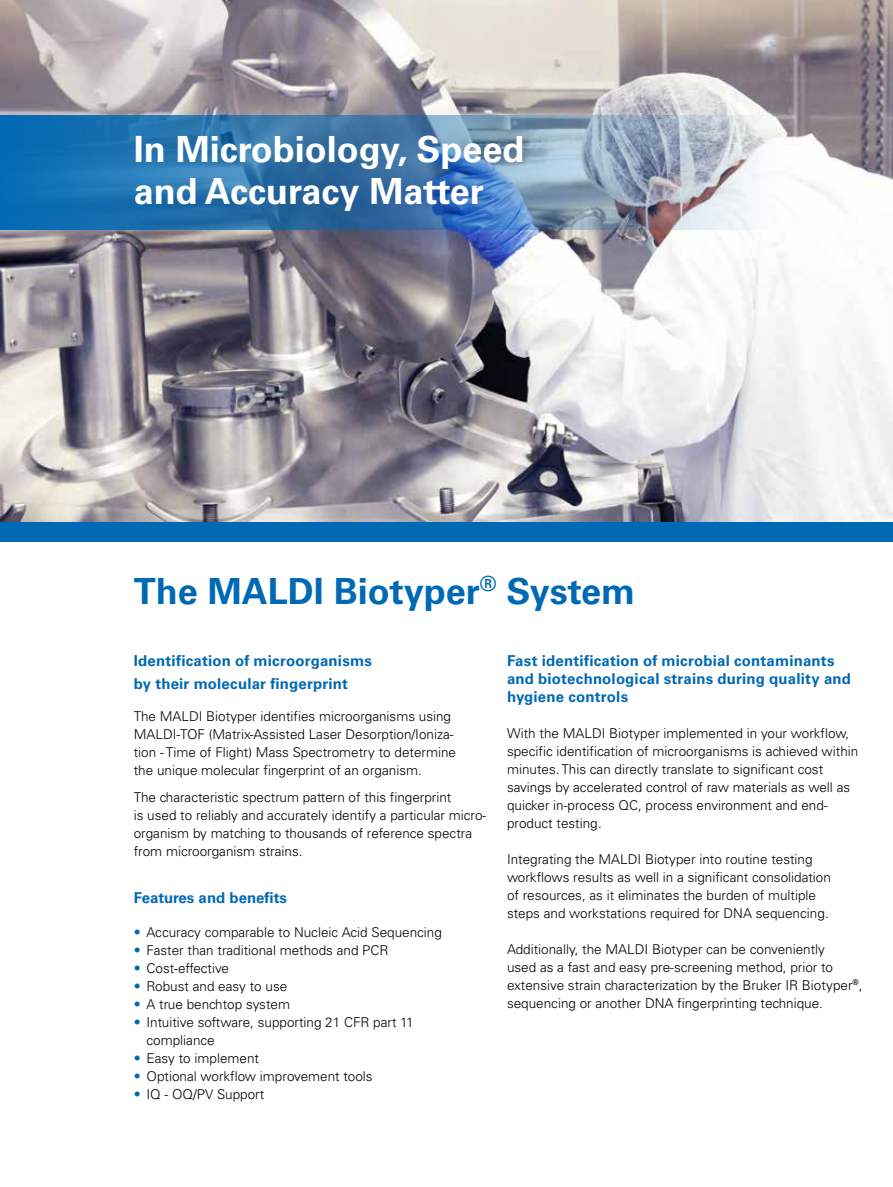
<style>
.page{position:relative;width:893px;height:1187px;background:#fff}
.page>*{position:absolute;margin:0;border:0;box-sizing:border-box;transform-origin:0 0}
.t1{font:700 36px/42.5px "Univers LT Std";color:#fff}
.t2{font:700 36px "Univers LT Std";color:#0069b4}
.t3{font:700 15px/18px "Univers LT Std";letter-spacing:.01em;color:#0069b4}
.t4{font:300 13.5px/18px "Univers LT Std";color:#000}
.s1{font-size:13.8px;color:#0069b4}
</style>
<div class="page">
<img style="left:0;top:0;width:893px;height:522px">
<img style="left:0;top:115px;width:775px;height:115px">
<div style="left:0;top:522px;width:893px;height:19px;background:#0069b4"></div>
<h1 class="t1" style="left:134px;top:128px;width:392px">In Microbiology, Speed and Accuracy Matter</h1>
<h1 class="t2" style="left:134px;top:570px;width:503px">The MALDI Biotyper<sup>®</sup> System</h1>
<p class="t3" style="left:134px;top:648px;width:240px;line-height:23.4px">Identification of microorganisms by their molecular fingerprint</p>
<p class="t4" style="left:134px;top:706px;width:324px">The MALDI Biotyper identifies microorganisms using MALDI-TOF (Matrix-Assisted Laser Desorption/Ioniza&shy;tion - Time of Flight) Mass Spectrometry to determine the unique molecular fingerprint of an organism.</p>
<p class="t4" style="left:134px;top:787px;width:354px">The characteristic spectrum pattern of this fingerprint<br>is used to reliably and accurately identify a particular micro&shy;organism by matching to thousands of reference spectra from microorganism strains.</p>
<p class="t3" style="left:134px;top:888px;width:155px">Features and benefits</p>
<p class="t4" style="left:134px;top:922px;width:310px"><span class="s1">•</span> Accuracy comparable to Nucleic Acid Sequencing</p>
<p class="t4" style="left:134px;top:940px;width:256px"><span class="s1">•</span> Faster than traditional methods and PCR</p>
<p class="t4" style="left:134px;top:958px;width:97px"><span class="s1">•</span> Cost-effective</p>
<p class="t4" style="left:134px;top:976px;width:155px"><span class="s1">•</span> Robust and easy to use</p>
<p class="t4" style="left:134px;top:994px;width:158px"><span class="s1">•</span> A true benchtop system</p>
<p class="t4" style="left:147px;top:1012px;width:269px;text-indent:-13px"><span class="s1">•</span> Intuitive software, supporting 21 CFR part 11 compliance</p>
<p class="t4" style="left:134px;top:1048px;width:127px"><span class="s1">•</span> Easy to implement</p>
<p class="t4" style="left:134px;top:1066px;width:240px"><span class="s1">•</span> Optional workflow improvement tools</p>
<p class="t4" style="left:134px;top:1084px;width:132px"><span class="s1">•</span> IQ - OQ/PV Support</p>
<p class="t3" style="left:507px;top:651px;width:346px">Fast identification of microbial contaminants and biotechnological strains during quality and hygiene controls</p>
<p class="t4" style="left:507px;top:724px;width:353px">With the MALDI Biotyper implemented in your workflow, specific identification of microorganisms is achieved within minutes. This can directly translate to significant cost savings by accelerated control of raw materials as well as quicker in-process QC, process environment and end&shy;product testing.</p>
<p class="t4" style="left:507px;top:850px;width:325px">Integrating the MALDI Biotyper into routine testing workflows results as well in a significant consolidation of resources, as it eliminates the burden of multiple steps and workstations required for DNA sequencing.</p>
<p class="t4" style="left:507px;top:940px;width:357px">Additionally, the MALDI Biotyper can be conveniently<br>used as a fast and easy pre-screening method, prior to extensive strain characterization by the Bruker IR Biotyper<sup>®</sup>, sequencing or another DNA fingerprinting technique.</p>
</div>
